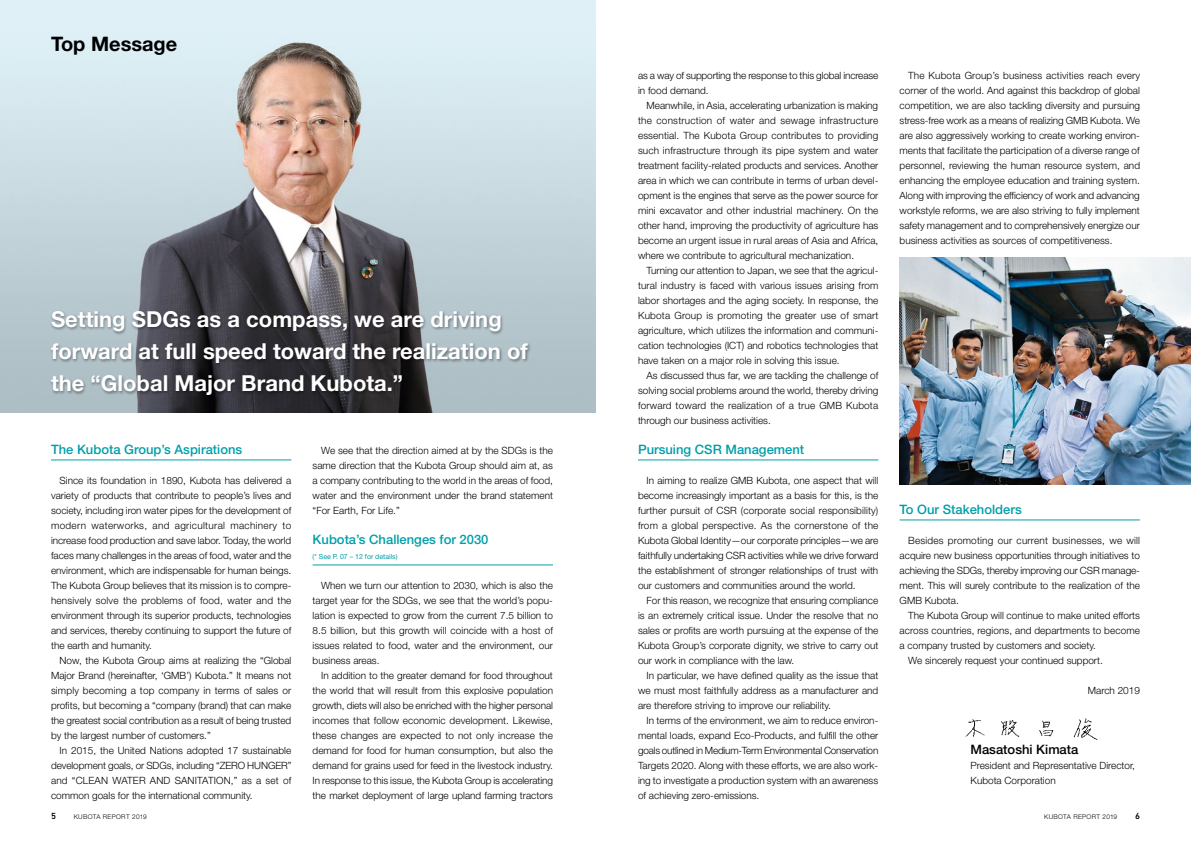
<style>
.page{position:relative;width:1191px;height:842px;background:#fff}
.page>*{position:absolute;margin:0;border:0;box-sizing:border-box;transform-origin:0 0}
.t1{font:700 22px/32px "Helvetica Neue LT Std";color:#fff}
.t2{font:700 20px "Helvetica Neue LT Std";color:#000}
.t3{font:500 13px "Helvetica Neue LT Std";color:#009fa8}
.t4{font:500 13px "Helvetica Neue LT Std";color:#000}
.t5{font:300 10px/15px "Helvetica Neue LT Std";color:#000;text-align:justify}
.t6{font:500 9px "DIN Next LT Pro";color:#000}
.t7{font:7px "Helvetica Neue LT Std";color:#009fa8}
.t8{font:300 6.5px "Helvetica Neue LT Std";letter-spacing:.05em;color:#000}
</style>
<div class="page">
<img style="left:0;top:0;width:595px;height:412px">
<div style="left:50px;top:310px;width:482px;height:89px;background:#000;opacity:.4"></div>
<hr style="left:51px;top:460px;width:240px;height:1px;background:#009fa8">
<hr style="left:313px;top:565px;width:240px;height:1px;background:#009fa8">
<hr style="left:638px;top:460px;width:240px;height:1px;background:#009fa8">
<hr style="left:899px;top:520px;width:241px;height:1px;background:#009fa8">
<img style="left:899px;top:257px;width:292px;height:228px">
<img style="left:965px;top:718px;width:133px;height:22px">
<h2 class="t2" style="left:51px;top:31px;width:128px">Top Message</h2>
<h1 class="t1" style="left:51px;top:303px;width:478px">Setting SDGs as a compass, we are driving forward at full speed toward the realization of the “Global Major Brand Kubota.”</h1>
<h3 class="t3" style="left:51px;top:442px;width:193px">The Kubota Group’s Aspirations</h3>
<p class="t5" style="left:51px;top:473px;width:242px;text-indent:8px">Since its foundation in 1890, Kubota has delivered a variety of products that contribute to people’s lives and society, including iron water pipes for the development of modern waterworks, and agricultural machinery to increase food production and save labor. Today, the world faces many challenges in the areas of food, water and the environment, which are indispensable for human beings.<br>The Kubota Group believes that its mission is to compre&shy;hensively solve the problems of food, water and the environment through its superior products, technologies and services, thereby continuing to support the future of the earth and humanity.</p>
<p class="t5" style="left:51px;top:653px;width:242px;text-indent:8px">Now, the Kubota Group aims at realizing the “Global Major Brand (hereinafter, ‘GMB’) Kubota.” It means not simply becoming a top company in terms of sales or profits, but becoming a “company (brand) that can make the greatest social contribution as a result of being trusted by the largest number of customers.”</p>
<p class="t5" style="left:51px;top:743px;width:242px;text-indent:8px">In 2015, the United Nations adopted 17 sustainable development goals, or SDGs, including “ZERO HUNGER” and “CLEAN WATER AND SANITATION,” as a set of common goals for the international community.</p>
<p class="t5" style="left:313px;top:443px;width:242px;text-indent:8px">We see that the direction aimed at by the SDGs is the same direction that the Kubota Group should aim at, as a company contributing to the world in the areas of food, water and the environment under the brand statement “For Earth, For Life.”</p>
<h3 class="t3" style="left:313px;top:532px;width:177px">Kubota’s Challenges for 2030</h3>
<p class="t7" style="left:313px;top:552px;width:86px">(* See P. 07 – 12 for details)</p>
<p class="t5" style="left:313px;top:578px;width:242px;text-indent:8px">When we turn our attention to 2030, which is also the target year for the SDGs, we see that the world’s popu&shy;lation is expected to grow from the current 7.5 billion to 8.5 billion, but this growth will coincide with a host of issues related to food, water and the environment, our business areas.</p>
<p class="t5" style="left:313px;top:668px;width:242px;text-indent:8px">In addition to the greater demand for food throughout the world that will result from this explosive population growth, diets will also be enriched with the higher personal incomes that follow economic development. Likewise, these changes are expected to not only increase the demand for food for human consumption, but also the demand for grains used for feed in the livestock industry.<br>In response to this issue, the Kubota Group is accelerating the market deployment of large upland farming tractors</p>
<p class="t5" style="left:638px;top:68px;width:242px">as a way of supporting the response to this global increase in food demand.</p>
<p class="t5" style="left:638px;top:98px;width:242px;text-indent:8px">Meanwhile, in Asia, accelerating urbanization is making the construction of water and sewage infrastructure essential. The Kubota Group contributes to providing such infrastructure through its pipe system and water treatment facility-related products and services. Another area in which we can contribute in terms of urban devel&shy;opment is the engines that serve as the power source for mini excavator and other industrial machinery. On the other hand, improving the productivity of agriculture has become an urgent issue in rural areas of Asia and Africa, where we contribute to agricultural mechanization.</p>
<p class="t5" style="left:638px;top:263px;width:242px;text-indent:8px">Turning our attention to Japan, we see that the agricul&shy;tural industry is faced with various issues arising from labor shortages and the aging society. In response, the Kubota Group is promoting the greater use of smart agriculture, which utilizes the information and communi&shy;cation technologies (ICT) and robotics technologies that have taken on a major role in solving this issue.</p>
<p class="t5" style="left:638px;top:368px;width:242px;text-indent:8px">As discussed thus far, we are tackling the challenge of solving social problems around the world, thereby driving forward toward the realization of a true GMB Kubota through our business activities.</p>
<h3 class="t3" style="left:638px;top:442px;width:168px">Pursuing CSR Management</h3>
<p class="t5" style="left:638px;top:473px;width:242px;text-indent:8px">In aiming to realize GMB Kubota, one aspect that will become increasingly important as a basis for this, is the further pursuit of CSR (corporate social responsibility) from a global perspective. As the cornerstone of the Kubota Global Identity—our corporate principles—we are faithfully undertaking CSR activities while we drive forward the establishment of stronger relationships of trust with our customers and communities around the world.</p>
<p class="t5" style="left:638px;top:593px;width:242px;text-indent:8px">For this reason, we recognize that ensuring compliance is an extremely critical issue. Under the resolve that no sales or profits are worth pursuing at the expense of the Kubota Group’s corporate dignity, we strive to carry out our work in compliance with the law.</p>
<p class="t5" style="left:638px;top:668px;width:242px;text-indent:8px">In particular, we have defined quality as the issue that we must most faithfully address as a manufacturer and are therefore striving to improve our reliability.</p>
<p class="t5" style="left:638px;top:713px;width:242px;text-indent:8px">In terms of the environment, we aim to reduce environ&shy;mental loads, expand Eco-Products, and fulfill the other goals outlined in Medium-Term Environmental Conservation Targets 2020. Along with these efforts, we are also work&shy;ing to investigate a production system with an awareness of achieving zero-emissions.</p>
<p class="t5" style="left:899px;top:68px;width:242px;text-indent:8px">The Kubota Group’s business activities reach every corner of the world. And against this backdrop of global competition, we are also tackling diversity and pursuing stress-free work as a means of realizing GMB Kubota. We are also aggressively working to create working environ&shy;ments that facilitate the participation of a diverse range of personnel, reviewing the human resource system, and enhancing the employee education and training system.<br>Along with improving the efficiency of work and advancing workstyle reforms, we are also striving to fully implement safety management and to comprehensively energize our business activities as sources of competitiveness.</p>
<h3 class="t3" style="left:899px;top:502px;width:124px">To Our Stakeholders</h3>
<p class="t5" style="left:899px;top:533px;width:242px;text-indent:8px">Besides promoting our current businesses, we will acquire new business opportunities through initiatives to achieving the SDGs, thereby improving our CSR manage&shy;ment. This will surely contribute to the realization of the GMB Kubota.</p>
<p class="t5" style="left:908px;top:608px;width:233px">The Kubota Group will continue to make united efforts</p>
<p class="t5" style="left:899px;top:623px;width:242px">across countries, regions, and departments to become</p>
<p class="t5" style="left:899px;top:638px;width:198px">a company trusted by customers and society.</p>
<p class="t5" style="left:908px;top:653px;width:196px">We sincerely request your continued support.</p>
<p class="t5" style="left:1087px;top:683px;width:54px">March 2019</p>
<h3 class="t4" style="left:970px;top:742px;width:109px">Masatoshi Kimata</h3>
<p class="t5" style="left:970px;top:758px;width:166px">President and Representative Director,<br>Kubota Corporation</p>
<p class="t6" style="left:51px;top:811px;width:6px">5</p>
<p class="t8" style="left:74px;top:813px;width:75px">KUBOTA REPORT 2019</p>
<p class="t8" style="left:1044px;top:813px;width:75px">KUBOTA REPORT 2019</p>
<p class="t6" style="left:1135px;top:811px;width:6px">6</p>
</div>
